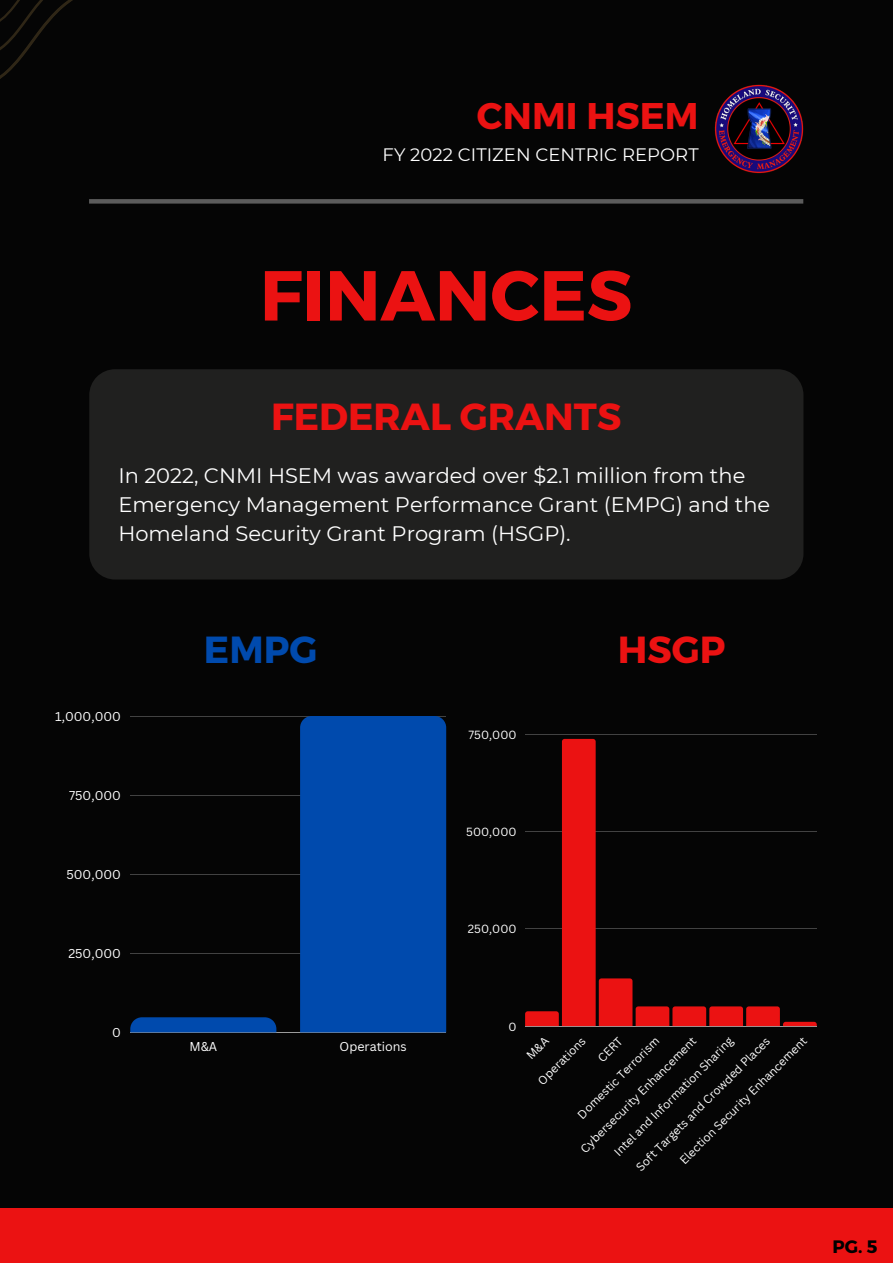
<style>
.page{position:relative;width:893px;height:1264px;background:#fff}
.page>*{position:absolute;margin:0;border:0;box-sizing:border-box;transform-origin:0 0}
.t1{font:700 70.65px "Montserrat";color:#eb1212}
.t2{font:700 37.65px "Montserrat";color:#eb1212}
.t3{font:700 37.65px "Montserrat";color:#004aad}
.t4{font:700 37.05px "Montserrat";letter-spacing:.005em;color:#eb1212}
.t5{font:21px/29.2px "Montserrat";color:#fff}
.t6{font:18px "Montserrat";letter-spacing:.005em;color:#fff}
.t7{font:700 18px "Montserrat";color:#000}
.t8{font:12.45px "Canva Sans";color:#fff}
.t9{font:11.55px "Canva Sans";color:#fff}
</style>
<div class="page">
<div style="left:0;top:0;width:892px;height:1262px;background:#050505"></div>
<hr style="left:89px;top:199px;width:714px;height:4px;background:#5c5c5c">
<div style="left:89px;top:369px;width:714px;height:210px;background:#20201f"></div>
<div style="left:0;top:1208px;width:892px;height:54px;background:#eb1212"></div>
<svg style="left:0;top:0;width:73px;height:79px"></svg>
<img style="left:714px;top:84px;width:89px;height:89px">
<hr style="left:130px;top:716px;width:316px;height:1px;background:#fff">
<hr style="left:130px;top:795px;width:316px;height:1px;background:#fff">
<hr style="left:130px;top:873px;width:316px;height:1px;background:#fff">
<hr style="left:130px;top:952px;width:316px;height:1px;background:#fff">
<hr style="left:130px;top:1031px;width:316px;height:1px;background:#fff">
<svg style="left:130px;top:1017px;width:146px;height:15px;background:#0046a5"></svg>
<div style="left:300px;top:716px;width:146px;height:316px;background:#004aad"></div>
<hr style="left:525px;top:734px;width:291px;height:1px;background:#fff">
<svg style="left:525px;top:739px;width:291px;height:287px"></svg>
<h3 class="t4" style="left:477px;top:91px;width:223px">CNMI HSEM</h3>
<h3 class="t6" style="left:382px;top:144px;width:317px">FY 2022 CITIZEN CENTRIC REPORT</h3>
<h1 class="t1" style="left:260px;top:249px;width:374px">FINANCES</h1>
<h2 class="t2" style="left:271px;top:392px;width:352px">FEDERAL GRANTS</h2>
<h3 class="t5" style="left:118px;top:461px;width:653px">In 2022, CNMI HSEM was awarded over $2.1 million from the<br>Emergency Management Performance Grant (EMPG) and the<br>Homeland Security Grant Program (HSGP).</h3>
<p class="t8" style="left:55px;top:707px;width:67px">1,000,000</p>
<p class="t8" style="left:69px;top:786px;width:53px">750,000</p>
<p class="t8" style="left:66px;top:865px;width:56px">500,000</p>
<p class="t8" style="left:68px;top:944px;width:54px">250,000</p>
<p class="t8" style="left:112px;top:1023px;width:10px">0</p>
<h2 class="t3" style="left:204px;top:625px;width:115px">EMPG</h2>
<h2 class="t2" style="left:618px;top:625px;width:109px">HSGP</h2>
<p class="t9" style="left:468px;top:726px;width:49px">750,000</p>
<p class="t8" style="left:189px;top:1037px;width:29px">M&amp;A</p>
<p class="t8" style="left:339px;top:1037px;width:69px">Operations</p>
<p class="t9" style="left:466px;top:823px;width:52px">500,000</p>
<p class="t9" style="left:468px;top:921px;width:50px">250,000</p>
<p class="t9" style="left:508px;top:1018px;width:10px">0</p>
<p class="t9" style="left:534px;top:1076px;width:63px;rotate:-45deg">Operations</p>
<p class="t9" style="left:594px;top:1053px;width:31px;rotate:-45deg">CERT</p>
<p class="t9" style="left:576px;top:1144px;width:159px;rotate:-45deg">Cybersecurity Enhancement</p>
<p class="t9" style="left:676px;top:1156px;width:175px;rotate:-45deg">Election Security Enhancement</p>
<p class="t9" style="left:610px;top:1148px;width:164px;rotate:-45deg">Intel and Information Sharing</p>
<p class="t9" style="left:632px;top:1162px;width:185px;rotate:-45deg">Soft Targets and Crowded Places</p>
<p class="t9" style="left:574px;top:1110px;width:111px;rotate:-45deg">Domestic Terrorism</p>
<h3 class="t7" style="left:832px;top:1235px;width:46px">PG. 5</h3>
</div>
